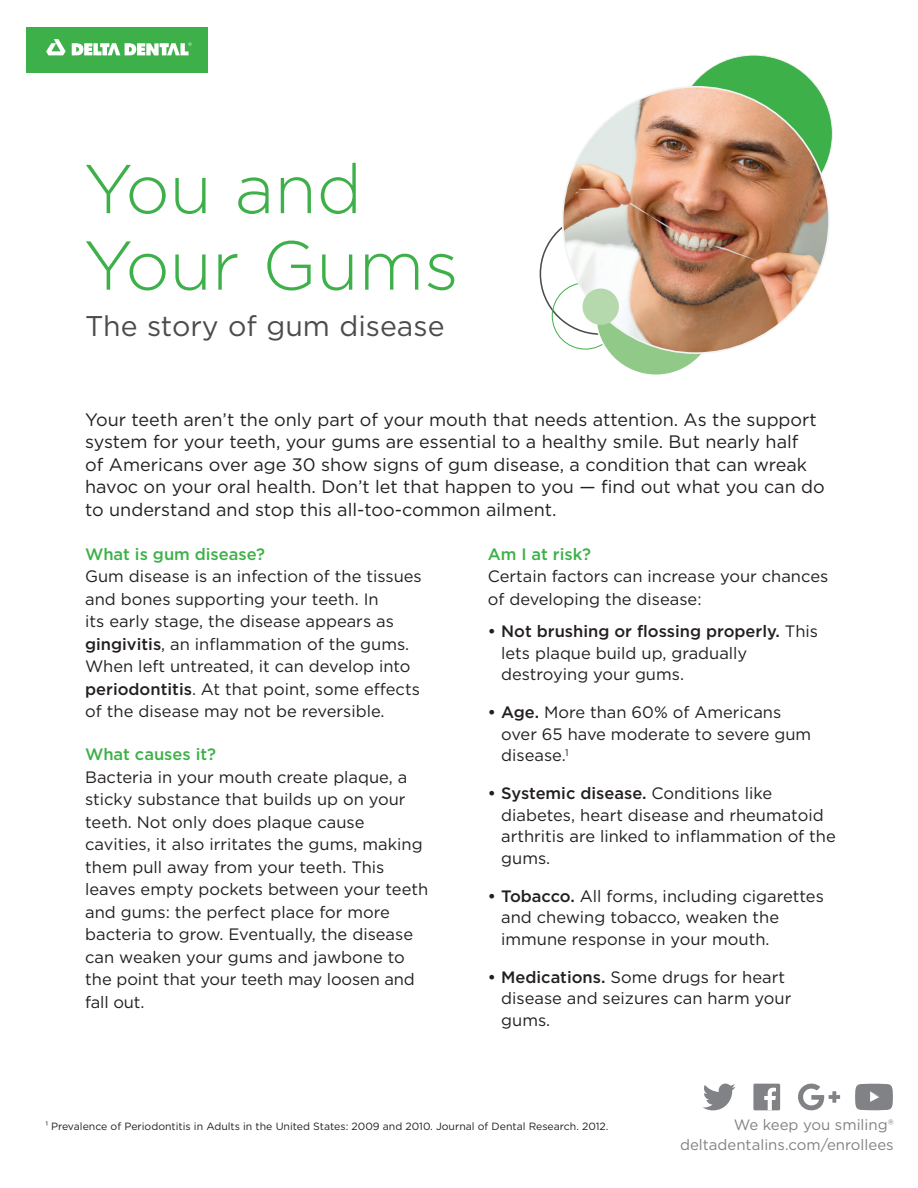
<style>
.page{position:relative;width:918px;height:1188px;background:#fff}
.page>*{position:absolute;margin:0;border:0;box-sizing:border-box;transform-origin:0 0}
.t1{font:300 69px/76.5px "Gotham";color:#3eb049}
.SubTitle{font:28.5px "Gotham";color:#4b4c4d}
.Body{font:18px/22.5px "Gotham";color:#231f20}
.Body-2{font:16.5px/22.5px "Gotham";color:#231f20}
.Paragraph_Header{font:500 16.5px "Gotham";color:#3eb049}
.t2{font:15px "Gotham";color:#808285}
.t3{font:10.5px "Gotham";color:#231f20}
.s1{font-weight:500}
</style>
<div class="page">
<div style="left:596px;top:255px;width:120px;height:120px;background:#91c989;border-radius:50%"></div>
<div style="left:675px;top:55px;width:157px;height:157px;background:#3eb049;border-radius:50%"></div>
<img style="left:563px;top:87px;width:266px;height:266px;border-radius:133px">
<div style="left:583px;top:289px;width:36px;height:36px;background:#b5d9ad;border-radius:50%"></div>
<div style="left:27px;top:27px;width:181px;height:45px;background:#3eb049"></div>
<svg style="left:46px;top:39px;width:20px;height:16px"></svg>
<svg style="left:72px;top:43px;width:120px;height:13px"></svg>
<svg style="left:703px;top:1084px;width:33px;height:26px"></svg>
<svg style="left:798px;top:1083px;width:42px;height:28px"></svg>
<svg style="left:855px;top:1084px;width:38px;height:26px"></svg>
<div style="left:753px;top:1084px;width:27px;height:26px;background:#808285"></div>
<svg style="left:764px;top:1088px;width:12px;height:22px"></svg>
<p class="t1" style="left:84px;top:149px;width:376px">You and<br>Your Gums</p>
<p class="SubTitle" style="left:85px;top:308px;width:361px">The story of gum disease</p>
<p class="Body" style="left:85px;top:408px;width:741px">Your teeth aren’t the only part of your mouth that needs attention. As the support system for your teeth, your gums are essential to a healthy smile. But nearly half<br>of Americans over age 30 show signs of gum disease, a condition that can wreak havoc on your oral health. Don’t let that happen to you — find out what you can do to understand and stop this all-too-common ailment.</p>
<p class="Paragraph_Header" style="left:85px;top:543px;width:181px">What is gum disease?</p>
<p class="Body-2" style="left:85px;top:565px;width:338px">Gum disease is an infection of the tissues and bones supporting your teeth. In<br>its early stage, the disease appears as <span class="s1">gingivitis</span>, an inflammation of the gums.<br>When left untreated, it can develop into <span class="s1">periodontitis</span>. At that point, some effects of the disease may not be reversible.</p>
<p class="Paragraph_Header" style="left:85px;top:743px;width:133px">What causes it?</p>
<p class="Body-2" style="left:85px;top:765px;width:345px">Bacteria in your mouth create plaque, a sticky substance that builds up on your teeth. Not only does plaque cause cavities, it also irritates the gums, making them pull away from your teeth. This leaves empty pockets between your teeth and gums: the perfect place for more bacteria to grow. Eventually, the disease can weaken your gums and jawbone to the point that your teeth may loosen and fall out.</p>
<p class="Paragraph_Header" style="left:488px;top:543px;width:105px">Am I at risk?</p>
<p class="Body-2" style="left:488px;top:565px;width:342px">Certain factors can increase your chances of developing the disease:</p>
<p class="Body-2" style="left:501px;top:620px;width:318px;line-height:21.6px;text-indent:-14px"><span class="s1">• Not brushing or flossing properly.</span> This lets plaque build up, gradually destroying your gums.</p>
<p class="Body-2" style="left:501px;top:701px;width:312px;line-height:21.6px;text-indent:-14px"><span class="s1">• Age.</span> More than 60% of Americans over 65 have moderate to severe gum disease.<sup>1</sup></p>
<p class="Body-2" style="left:501px;top:782px;width:336px;line-height:21.6px;text-indent:-14px"><span class="s1">• Systemic disease.</span> Conditions like diabetes, heart disease and rheumatoid arthritis are linked to inflammation of the gums.</p>
<p class="Body-2" style="left:501px;top:885px;width:324px;line-height:21.6px;text-indent:-14px"><span class="s1">• Tobacco.</span> All forms, including cigarettes and chewing tobacco, weaken the immune response in your mouth.</p>
<p class="Body-2" style="left:501px;top:966px;width:292px;line-height:21.6px;text-indent:-14px"><span class="s1">• Medications.</span> Some drugs for heart disease and seizures can harm your gums.</p>
<p class="t3" style="left:45px;top:1119px;width:565px">1 Prevalence of Periodontitis in Adults in the United States: 2009 and 2010. Journal of Dental Research. 2012.</p>
<p class="t2" style="left:734px;top:1115px;width:162px">We keep you smiling®</p>
<p class="t2" style="left:680px;top:1135px;width:215px">deltadentalins.com/enrollees</p>
</div>
